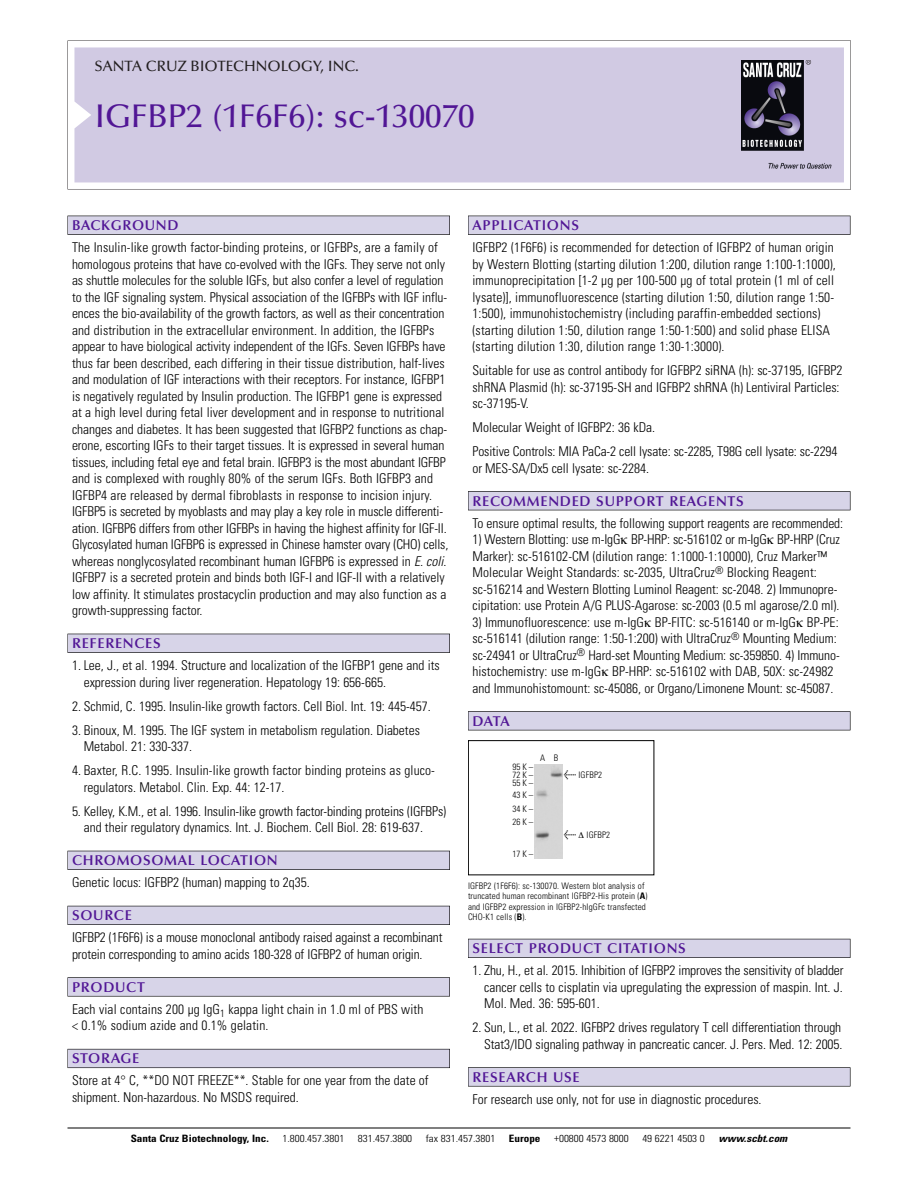
<style>
.page{position:relative;width:918px;height:1188px;background:#fff}
.page>*{position:absolute;margin:0;border:0;box-sizing:border-box;transform-origin:0 0}
.t1{font:500 33px "Optima";color:#511695}
.t2{font:500 15px "Optima";color:#231f20}
.t3{font:600 14.25px "Optima";letter-spacing:.05em;color:#511695}
.t4{font:300 condensed 13.5px/16.5px "Univers";color:#000}
.t5{font:300 condensed 10.2px "Univers";color:#000;scale:1.1 1}
.t6{font:700 condensed 10.2px "Univers";color:#000;scale:1.1 1}
.t7{font:italic 700 condensed 10.2px "Univers";color:#000;scale:1.1 1}
.t8{font:300 condensed 9px/10.5px "Univers";letter-spacing:.015em;color:#000}
.s1{font-style:italic}
.s2{font-family:"Meta Plus";font-weight:400;font-stretch:normal;font-size:10.5px}
.s3{font-weight:700}
</style>
<div class="page">
<svg style="left:68px;top:40px;width:783px;height:149px"></svg>
<div style="left:74px;top:47px;width:770px;height:135px;background:#d1cae3"></div>
<img style="left:741px;top:60px;width:90px;height:108px">
<div style="left:68px;top:216px;width:382px;height:19px;background:#535256"></div>
<div style="left:68px;top:216px;width:381px;height:18px;background:#d7d4e8"></div>
<div style="left:68px;top:634px;width:382px;height:19px;background:#525156"></div>
<div style="left:68px;top:634px;width:381px;height:18px;background:#d7d4e8"></div>
<div style="left:68px;top:851px;width:382px;height:19px;background:#515057"></div>
<div style="left:68px;top:851px;width:381px;height:18px;background:#d7d4e8"></div>
<div style="left:68px;top:906px;width:382px;height:19px;background:#535259"></div>
<div style="left:68px;top:906px;width:381px;height:18px;background:#d7d4e8"></div>
<svg style="left:68px;top:977px;width:382px;height:20px"></svg>
<div style="left:68px;top:978px;width:381px;height:18px;background:#d7d4e8"></div>
<div style="left:68px;top:1049px;width:382px;height:19px;background:#64626c"></div>
<div style="left:68px;top:1049px;width:381px;height:18px;background:#d7d4e8"></div>
<div style="left:468px;top:216px;width:382px;height:19px;background:#535256"></div>
<div style="left:468px;top:216px;width:382px;height:18px;background:#d7d4e8"></div>
<div style="left:468px;top:491px;width:382px;height:19px;background:#515155"></div>
<div style="left:468px;top:492px;width:382px;height:18px;background:#d7d4e8"></div>
<div style="left:468px;top:711px;width:382px;height:19px;background:#545357"></div>
<div style="left:468px;top:712px;width:382px;height:18px;background:#d7d4e8"></div>
<div style="left:468px;top:939px;width:382px;height:19px;background:#535259"></div>
<div style="left:468px;top:939px;width:382px;height:18px;background:#d7d4e8"></div>
<svg style="left:468px;top:1067px;width:382px;height:20px"></svg>
<div style="left:468px;top:1068px;width:382px;height:18px;background:#d7d4e8"></div>
<hr style="left:68px;top:1128px;width:782px;height:1px;background:#000">
<div style="left:468px;top:740px;width:186px;height:135px;border:1px solid #000"></div>
<img style="left:534px;top:764px;width:29px;height:95px">
<p class="t2" style="left:94px;top:60px;width:266px">SANTA CRUZ BIOTECHNOLOGY, INC.</p>
<p class="t1" style="left:94px;top:102px;width:382px">IGFBP2 (1F6F6): sc-130070</p>
<p class="t3" style="left:72px;top:219px;width:108px">BACKGROUND</p>
<p class="t4" style="left:72px;top:240px;width:378px">The Insulin-like growth factor-binding proteins, or IGFBPs, are a family of homologous proteins that have co-evolved with the IGFs. They serve not only as shuttle molecules for the soluble IGFs, but also confer a level of regulation to the IGF signaling system. Physical association of the IGFBPs with IGF influ&shy;ences the bio-availability of the growth factors, as well as their concentration and distribution in the extracellular environment. In addition, the IGFBPs appear to have biological activity independent of the IGFs. Seven IGFBPs have thus far been described, each differing in their tissue distribution, half-lives and modulation of IGF interactions with their receptors. For instance, IGFBP1 is negatively regulated by Insulin production. The IGFBP1 gene is expressed at a high level during fetal liver development and in response to nutritional changes and diabetes. It has been suggested that IGFBP2 functions as chap&shy;erone, escorting IGFs to their target tissues. It is expressed in several human tissues, including fetal eye and fetal brain. IGFBP3 is the most abundant IGFBP and is complexed with roughly 80% of the serum IGFs. Both IGFBP3 and IGFBP4 are released by dermal fibroblasts in response to incision injury.<br>IGFBP5 is secreted by myoblasts and may play a key role in muscle differenti&shy;ation. IGFBP6 differs from other IGFBPs in having the highest affinity for IGF-II.<br>Glycosylated human IGFBP6 is expressed in Chinese hamster ovary (CHO) cells, whereas nonglycosylated recombinant human IGFBP6 is expressed in <span class="s1">E.coli</span>.<br>IGFBP7 is a secreted protein and binds both IGF-I and IGF-II with a relatively low affinity. It stimulates prostacyclin production and may also function as a growth-suppressing factor.</p>
<p class="t3" style="left:72px;top:637px;width:90px">REFERENCES</p>
<p class="t4" style="left:84px;top:658px;width:358px;text-indent:-12px">1. Lee, J., et al. 1994. Structure and localization of the IGFBP1 gene and its expression during liver regeneration. Hepatology 19: 656-665.</p>
<p class="t4" style="left:72px;top:699px;width:360px">2. Schmid, C. 1995. Insulin-like growth factors. Cell Biol. Int. 19: 445-457.</p>
<p class="t4" style="left:84px;top:723px;width:338px;text-indent:-12px">3. Binoux, M. 1995. The IGF system in metabolism regulation. Diabetes<br>Metabol. 21: 330-337.</p>
<p class="t4" style="left:84px;top:763px;width:353px;text-indent:-12px">4. Baxter, R.C. 1995. Insulin-like growth factor binding proteins as gluco&shy;regulators. Metabol. Clin. Exp. 44: 12-17.</p>
<p class="t4" style="left:84px;top:804px;width:364px;text-indent:-12px">5. Kelley, K.M., et al. 1996. Insulin-like growth factor-binding proteins (IGFBPs) and their regulatory dynamics. Int. J. Biochem. Cell Biol. 28: 619-637.</p>
<p class="t3" style="left:72px;top:854px;width:207px">CHROMOSOMAL LOCATION</p>
<p class="t4" style="left:72px;top:876px;width:239px">Genetic locus: IGFBP2 (human) mapping to 2q35.</p>
<p class="t3" style="left:72px;top:909px;width:61px">SOURCE</p>
<p class="t4" style="left:72px;top:931px;width:372px">IGFBP2 (1F6F6) is a mouse monoclonal antibody raised against a recombinant protein corresponding to amino acids 180-328 of IGFBP2 of human origin.</p>
<p class="t3" style="left:72px;top:981px;width:74px">PRODUCT</p>
<p class="t4" style="left:72px;top:1002px;width:353px">Each vial contains 200 µg IgG<sub>1</sub> kappa light chain in 1.0 ml of PBS with &lt; 0.1% sodium azide and 0.1% gelatin.</p>
<p class="t3" style="left:72px;top:1053px;width:69px">STORAGE</p>
<p class="t4" style="left:72px;top:1074px;width:358px">Store at 4° C, **DO NOT FREEZE**. Stable for one year from the date of shipment. Non-hazardous. No MSDS required.</p>
<p class="t3" style="left:473px;top:219px;width:108px">APPLICATIONS</p>
<p class="t4" style="left:473px;top:240px;width:365px">IGFBP2 (1F6F6) is recommended for detection of IGFBP2 of human origin by Western Blotting (starting dilution 1:200, dilution range 1:100-1:1000), immunoprecipitation [1-2 µg per 100-500 µg of total protein (1 ml of cell lysate)], immunofluorescence (starting dilution 1:50, dilution range 1:50- 1:500), immunohistochemistry (including paraffin-embedded sections) (starting dilution 1:50, dilution range 1:50-1:500) and solid phase ELISA (starting dilution 1:30, dilution range 1:30-1:3000).</p>
<p class="t4" style="left:473px;top:363px;width:371px">Suitable for use as control antibody for IGFBP2 siRNA (h): sc-37195, IGFBP2 shRNA Plasmid (h): sc-37195-SH and IGFBP2 shRNA (h) Lentiviral Particles: sc-37195-V.</p>
<p class="t4" style="left:473px;top:420px;width:184px">Molecular Weight of IGFBP2: 36 kDa.</p>
<p class="t4" style="left:473px;top:444px;width:366px">Positive Controls: MIA PaCa-2 cell lysate: sc-2285, T98G cell lysate: sc-2294 or MES-SA/Dx5 cell lysate: sc-2284.</p>
<p class="t3" style="left:473px;top:495px;width:273px">RECOMMENDED SUPPORT REAGENTS</p>
<p class="t4" style="left:473px;top:516px;width:372px">To ensure optimal results, the following support reagents are recommended:</p>
<p class="t4" style="left:473px;top:532px;width:369px">1) Western Blotting: use m-IgG BP-HRP: sc-516102 or m-IgG BP-HRP (Cruz Marker): sc-516102-CM (dilution range: 1:1000-1:10000), Cruz Marker™ Molecular Weight Standards: sc-2035, UltraCruz<sup>®</sup> Blocking Reagent: sc-516214 and Western Blotting Luminol Reagent: sc-2048. 2) Immunopre&shy;cipitation: use Protein A/G PLUS-Agarose: sc-2003 (0.5 ml agarose/2.0 ml).</p>
<p class="t4" style="left:473px;top:615px;width:369px">3) Immunofluorescence: use m-IgG BP-FITC: sc-516140 or m-IgG BP-PE: sc-516141 (dilution range: 1:50-1:200) with UltraCruz<sup>®</sup> Mounting Medium: sc-24941 or UltraCruz<sup>®</sup> Hard-set Mounting Medium: sc-359850. 4) Immuno&shy;histochemistry: use m-IgG BP-HRP: sc-516102 with DAB, 50X: sc-24982 and Immunohistomount: sc-45086, or Organo/Limonene Mount: sc-45087.</p>
<p class="t3" style="left:473px;top:715px;width:39px">DATA</p>
<p class="t8" style="left:540px;top:754px;width:20px">A B</p>
<p class="t8" style="left:512px;top:764px;width:22px;line-height:7.5px">95 K –<br>72 K –</p>
<p class="t8" style="left:512px;top:778px;width:22px;line-height:12.1px">55 K –<br>43 K –</p>
<p class="t8" style="left:512px;top:803px;width:22px;line-height:12.9px">34 K –<br>26 K –</p>
<p class="t8" style="left:512px;top:849px;width:22px">17 K –</p>
<p class="t8" style="left:564px;top:771px;width:40px"><span class="s2">&lt;</span> IGFBP2</p>
<p class="t8" style="left:564px;top:831px;width:48px"><span class="s2">&lt;</span> IGFBP2</p>
<p class="t8" style="left:468px;top:881px;width:181px">IGFBP2 (1F6F6): sc-130070. Western blot analysis of truncated human recombinant IGFBP2-His protein (<span class="s3">A</span>) and IGFBP2 expression in IGFBP2-hIgGFc transfected CHO-K1 cells (<span class="s3">B</span>).</p>
<p class="t3" style="left:473px;top:942px;width:215px">SELECT PRODUCT CITATIONS</p>
<p class="t4" style="left:484px;top:964px;width:361px;text-align:justify;text-indent:-12px">1. Zhu, H., et al. 2015. Inhibition of IGFBP2 improves the sensitivity of bladder cancer cells to cisplatin via upregulating the expression of maspin. Int. J.<br>Mol. Med. 36: 595-601.</p>
<p class="t4" style="left:473px;top:1021px;width:371px;text-align:right">2. Sun, L., et al. 2022. IGFBP2 drives regulatory T cell differentiation through<br>Stat3/IDO signaling pathway in pancreatic cancer. J. Pers. Med. 12: 2005.</p>
<p class="t3" style="left:473px;top:1071px;width:109px">RESEARCH USE</p>
<p class="t4" style="left:473px;top:1092px;width:291px">For research use only, not for use in diagnostic procedures.</p>
<p class="t6" style="left:131px;top:1135px;width:127px">Santa Cruz Biotechnology, Inc.</p>
<p class="t5" style="left:282px;top:1135px;width:58px">1.800.457.3801</p>
<p class="t5" style="left:358px;top:1135px;width:51px">831.457.3800</p>
<p class="t5" style="left:426px;top:1135px;width:65px">fax 831.457.3801</p>
<p class="t6" style="left:509px;top:1135px;width:30px">Europe</p>
<p class="t5" style="left:554px;top:1135px;width:69px">+00800 4573 8000</p>
<p class="t5" style="left:642px;top:1135px;width:58px">49 6221 4503 0</p>
<p class="t7" style="left:719px;top:1135px;width:66px">www.scbt.com</p>
</div>
